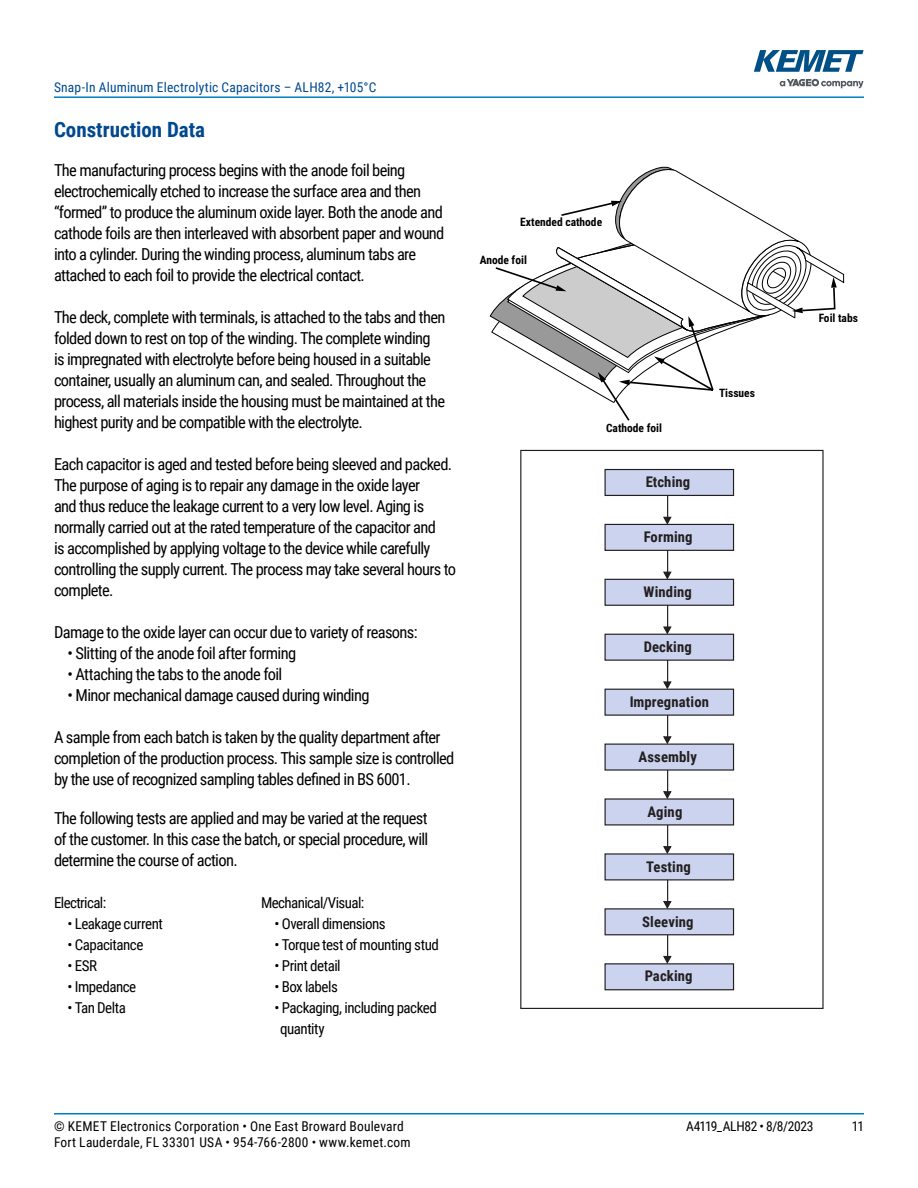
<style>
.page{position:relative;width:918px;height:1188px;background:#fff}
.page>*{position:absolute;margin:0;border:0;box-sizing:border-box;transform-origin:0 0}
.t1{font:700 21px "Roboto Condensed";color:#004990}
.t2{font:16.5px/21px "Roboto Condensed";letter-spacing:-.04em;color:#000}
.t3{font:15px/21px "Roboto Condensed";letter-spacing:-.035em;color:#000}
.t4{font:700 14.7px "Roboto Condensed";letter-spacing:.01em;color:#231f20}
.t5{font:13.5px "Roboto Condensed";letter-spacing:.015em;color:#000}
.t6{font:13.5px "Roboto Condensed";letter-spacing:.01em;color:#004990}
.t7{font:13.5px "Roboto Condensed";letter-spacing:-.025em;color:#000}
.t8{font:700 11.55px "Roboto Condensed";color:#000}
</style>
<div class="page">
<hr style="left:54px;top:1113px;width:810px;height:2px;background:#007dc3">
<hr style="left:54px;top:96px;width:810px;height:2px;background:#007dc3">
<svg style="left:780px;top:79px;width:84px;height:9px"></svg>
<svg style="left:754px;top:50px;width:110px;height:22px"></svg>
<svg style="left:489px;top:166px;width:355px;height:255px"></svg>
<svg style="left:662px;top:496px;width:10px;height:28px"></svg>
<svg style="left:662px;top:551px;width:10px;height:28px"></svg>
<svg style="left:662px;top:606px;width:10px;height:28px"></svg>
<svg style="left:662px;top:661px;width:10px;height:28px"></svg>
<svg style="left:662px;top:716px;width:10px;height:28px"></svg>
<hr style="left:667px;top:766px;width:1px;height:30px;background:#231f20">
<svg style="left:663px;top:790px;width:9px;height:8px"></svg>
<hr style="left:667px;top:821px;width:1px;height:30px;background:#231f20">
<svg style="left:663px;top:845px;width:9px;height:8px"></svg>
<hr style="left:667px;top:876px;width:1px;height:30px;background:#231f20">
<svg style="left:663px;top:900px;width:9px;height:8px"></svg>
<hr style="left:667px;top:931px;width:1px;height:30px;background:#231f20">
<svg style="left:663px;top:955px;width:9px;height:8px"></svg>
<div style="left:605px;top:470px;width:129px;height:25px;background:#cbd3ef"></div>
<div style="left:605px;top:469px;width:129px;height:27px;border:1px solid #231f20"></div>
<div style="left:605px;top:524px;width:129px;height:26px;background:#cbd3ef"></div>
<div style="left:605px;top:524px;width:129px;height:27px;border:1px solid #231f20"></div>
<div style="left:605px;top:634px;width:129px;height:26px;background:#cbd3ef"></div>
<div style="left:605px;top:634px;width:129px;height:27px;border:1px solid #231f20"></div>
<div style="left:605px;top:579px;width:129px;height:26px;background:#cbd3ef"></div>
<div style="left:605px;top:579px;width:129px;height:27px;border:1px solid #231f20"></div>
<div style="left:605px;top:689px;width:129px;height:26px;background:#cbd3ef"></div>
<div style="left:605px;top:689px;width:129px;height:27px;border:1px solid #231f20"></div>
<div style="left:605px;top:744px;width:129px;height:26px;background:#cbd3ef"></div>
<div style="left:605px;top:799px;width:129px;height:26px;background:#cbd3ef"></div>
<div style="left:605px;top:854px;width:129px;height:26px;background:#cbd3ef"></div>
<div style="left:605px;top:909px;width:129px;height:26px;background:#cbd3ef"></div>
<div style="left:605px;top:908px;width:129px;height:27px;border:1px solid #231f20"></div>
<div style="left:605px;top:964px;width:129px;height:26px;background:#cbd3ef"></div>
<div style="left:605px;top:963px;width:129px;height:27px;border:1px solid #231f20"></div>
<div style="left:520px;top:450px;width:304px;height:559px;border:1px solid #231f20"></div>
<p class="t6" style="left:54px;top:78px;width:324px">Snap-In Aluminum Electrolytic Capacitors – ALH82, +105°C</p>
<p class="t1" style="left:54px;top:115px;width:153px">Construction Data</p>
<p class="t2" style="left:54px;top:159px;width:392px">The manufacturing process begins with the anode foil being electrochemically etched to increase the surface area and then “formed” to produce the aluminum oxide layer. Both the anode and cathode foils are then interleaved with absorbent paper and wound into a cylinder. During the winding process, aluminum tabs are attached to each foil to provide the electrical contact.</p>
<p class="t2" style="left:54px;top:306px;width:393px">The deck, complete with terminals, is attached to the tabs and then folded down to rest on top of the winding. The complete winding<br>is impregnated with electrolyte before being housed in a suitable container, usually an aluminum can, and sealed. Throughout the process, all materials inside the housing must be maintained at the highest purity and be compatible with the electrolyte.</p>
<p class="t2" style="left:54px;top:453px;width:404px">Each capacitor is aged and tested before being sleeved and packed.<br>The purpose of aging is to repair any damage in the oxide layer<br>and thus reduce the leakage current to a very low level. Aging is normally carried out at the rated temperature of the capacitor and<br>is accomplished by applying voltage to the device while carefully controlling the supply current. The process may take several hours to complete.</p>
<p class="t2" style="left:54px;top:621px;width:365px">Damage to the oxide layer can occur due to variety of reasons:</p>
<p class="t2" style="left:68px;top:642px;width:230px">• Slitting of the anode foil after forming</p>
<p class="t2" style="left:68px;top:663px;width:216px">• Attaching the tabs to the anode foil</p>
<p class="t2" style="left:68px;top:684px;width:304px">• Minor mechanical damage caused during winding</p>
<p class="t2" style="left:54px;top:726px;width:402px">A sample from each batch is taken by the quality department after completion of the production process. This sample size is controlled by the use of recognized sampling tables defined in BS 6001.</p>
<p class="t2" style="left:54px;top:807px;width:376px;text-align:justify">The following tests are applied and may be varied at the request of the customer. In this case the batch, or special procedure, will determine the course of action.</p>
<p class="t3" style="left:54px;top:892px;width:54px">Electrical:</p>
<p class="t3" style="left:68px;top:913px;width:97px">• Leakage current</p>
<p class="t3" style="left:68px;top:934px;width:77px">• Capacitance</p>
<p class="t3" style="left:68px;top:955px;width:31px">• ESR</p>
<p class="t3" style="left:68px;top:976px;width:70px">• Impedance</p>
<p class="t3" style="left:68px;top:997px;width:60px">• Tan Delta</p>
<p class="t3" style="left:261px;top:892px;width:105px">Mechanical/Visual:</p>
<p class="t3" style="left:274px;top:913px;width:113px">• Overall dimensions</p>
<p class="t3" style="left:274px;top:934px;width:166px">• Torque test of mounting stud</p>
<p class="t3" style="left:274px;top:955px;width:68px">• Print detail</p>
<p class="t3" style="left:274px;top:976px;width:65px">• Box labels</p>
<p class="t3" style="left:280px;top:997px;width:158px;text-indent:-6px">• Packaging, including packed quantity</p>
<p class="t8" style="left:520px;top:213px;width:83px">Extended cathode</p>
<p class="t8" style="left:480px;top:252px;width:49px">Anode foil</p>
<p class="t8" style="left:606px;top:420px;width:57px">Cathode foil</p>
<p class="t8" style="left:719px;top:384px;width:37px">Tissues</p>
<p class="t4" style="left:645px;top:472px;width:46px">Etching</p>
<p class="t4" style="left:644px;top:527px;width:51px">Forming</p>
<p class="t4" style="left:644px;top:582px;width:50px">Winding</p>
<p class="t4" style="left:644px;top:636px;width:50px">Decking</p>
<p class="t4" style="left:629px;top:691px;width:81px">Impregnation</p>
<p class="t4" style="left:639px;top:747px;width:60px">Assembly</p>
<p class="t4" style="left:647px;top:801px;width:37px">Aging</p>
<p class="t4" style="left:646px;top:857px;width:46px">Testing</p>
<p class="t4" style="left:642px;top:911px;width:53px">Sleeving</p>
<p class="t4" style="left:645px;top:966px;width:50px">Packing</p>
<p class="t8" style="left:819px;top:309px;width:41px">Foil tabs</p>
<p class="t5" style="left:54px;top:1116px;width:351px">© KEMET Electronics Corporation • One East Broward Boulevard</p>
<p class="t7" style="left:686px;top:1116px;width:129px">A4119_ALH82 • 8/8/2023</p>
<p class="t5" style="left:54px;top:1133px;width:358px">Fort Lauderdale, FL 33301 USA • 954-766-2800 • www.kemet.com</p>
<p class="t5" style="left:852px;top:1116px;width:14px">11</p>
</div>
